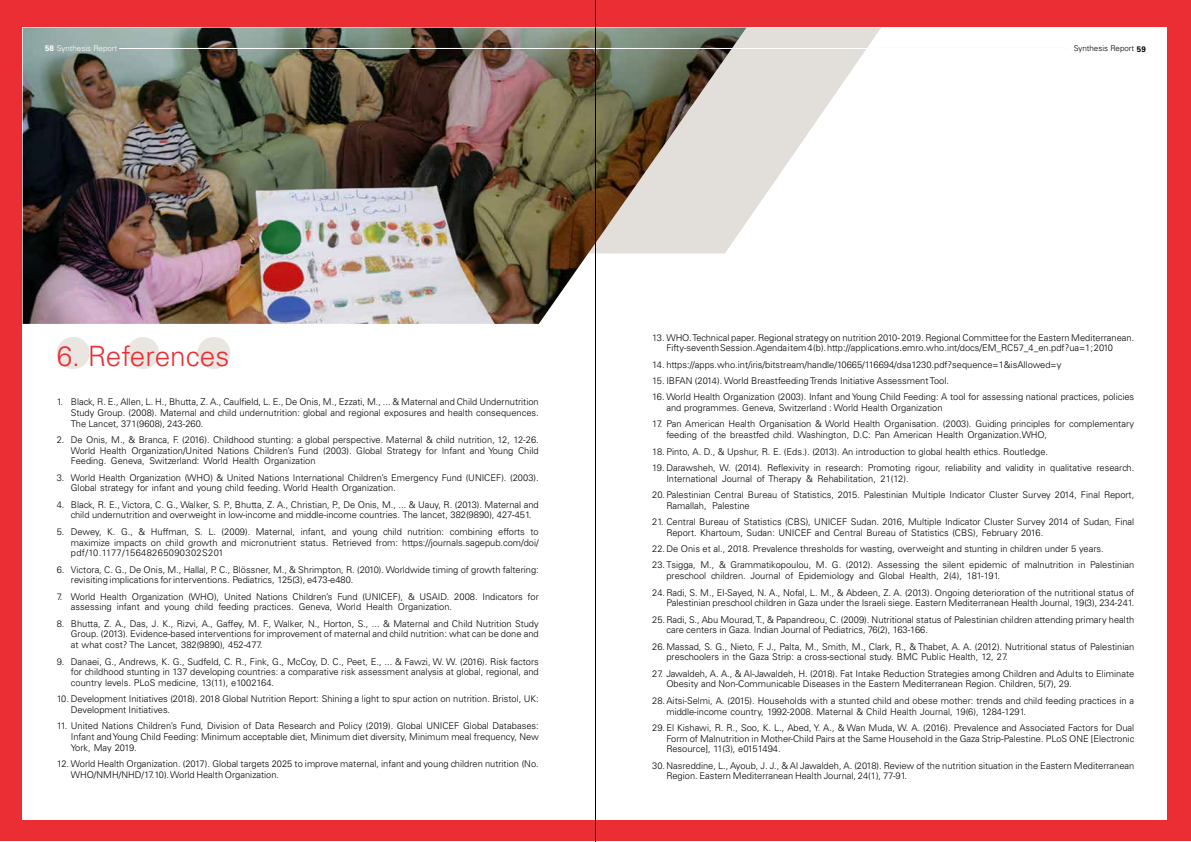
<style>
.page{position:relative;width:1191px;height:842px;background:#fff}
.page>*{position:absolute;margin:0;border:0;box-sizing:border-box;transform-origin:0 0}
.t1{font:300 28px "Univers LT Std";color:#eb2d34}
.t2{font:300 9.3px/10.7px "Univers LT Std";color:#000}
.t3{font:300 8px "Univers LT Std";color:#fff}
.t4{font:300 8px "Univers LT Std";color:#000}
.s1{font-weight:700}
</style>
<div class="page">
<div style="left:0;top:0;width:1191px;height:841px;background:#eb2d34"></div>
<div style="left:23px;top:28px;width:1143px;height:792px;background:#fff"></div>
<svg style="left:746px;top:28px;width:135px;height:195px;fill:#e3e0db"></svg>
<img style="left:23px;top:28px;width:723px;height:296px">
<svg style="left:143px;top:337px;width:16px;height:32px"></svg>
<hr style="left:73px;top:337px;width:1px;height:32px;background:#e9e6e2">
<hr style="left:213px;top:337px;width:1px;height:32px;background:#e9e6e2">
<hr style="left:119px;top:48px;width:947px;height:1px;background:#fff">
<hr style="left:595px;top:0;width:1px;height:842px;background:#000">
<p class="t3" style="left:45px;top:43px;width:74px"><span class="s1">58</span> Synthesis Report</p>
<p class="t4" style="left:1073px;top:43px;width:74px">Synthesis Report <span class="s1">59</span></p>
<h1 class="t1" style="left:57px;top:339px;width:174px">6. References</h1>
<p class="t2" style="left:71px;top:397px;width:469px;text-align:justify;text-indent:-14px">1. Black, R. E., Allen, L. H., Bhutta, Z. A., Caulfield, L. E., De Onis, M., Ezzati, M., ... &amp; Maternal and Child Undernutrition Study Group. (2008). Maternal and child undernutrition: global and regional exposures and health consequences.<br>The Lancet, 371(9608), 243-260.</p>
<p class="t2" style="left:71px;top:434px;width:469px;text-align:justify;text-indent:-14px">2. De Onis, M., &amp; Branca, F. (2016). Childhood stunting: a global perspective. Maternal &amp; child nutrition, 12, 12-26.<br>World Health Organization/United Nations Children’s Fund (2003). Global Strategy for Infant and Young Child Feeding. Geneva, Switzerland: World Health Organization</p>
<p class="t2" style="left:71px;top:472px;width:469px;text-indent:-14px">3. World Health Organization (WHO) &amp; United Nations International Children’s Emergency Fund (UNICEF). (2003).<br>Global strategy for infant and young child feeding. World Health Organization.</p>
<p class="t2" style="left:71px;top:499px;width:469px;text-indent:-14px">4. Black, R. E., Victora, C. G., Walker, S. P., Bhutta, Z. A., Christian, P., De Onis, M., ... &amp; Uauy, R. (2013). Maternal and child undernutrition and overweight in low-income and middle-income countries. The lancet, 382(9890), 427-451.</p>
<p class="t2" style="left:71px;top:526px;width:469px;text-align:justify;text-indent:-14px">5. Dewey, K. G., &amp; Huffman, S. L. (2009). Maternal, infant, and young child nutrition: combining efforts to maximize impacts on child growth and micronutrient status. Retrieved from: https://journals.sagepub.com/doi/ pdf/10.1177/15648265090302S201</p>
<p class="t2" style="left:71px;top:564px;width:469px;text-indent:-14px">6. Victora, C. G., De Onis, M., Hallal, P. C., Blössner, M., &amp; Shrimpton, R. (2010). Worldwide timing of growth faltering: revisiting implications for interventions. Pediatrics, 125(3), e473-e480.</p>
<p class="t2" style="left:71px;top:591px;width:469px;text-indent:-14px">7. World Health Organization (WHO), United Nations Children’s Fund (UNICEF), &amp; USAID. 2008. Indicators for assessing infant and young child feeding practices. Geneva, World Health Organization.</p>
<p class="t2" style="left:71px;top:618px;width:469px;text-align:justify;text-indent:-14px">8. Bhutta, Z. A., Das, J. K., Rizvi, A., Gaffey, M. F., Walker, N., Horton, S., ... &amp; Maternal and Child Nutrition Study Group. (2013). Evidence-based interventions for improvement of maternal and child nutrition: what can be done and at what cost? The Lancet, 382(9890), 452-477.</p>
<p class="t2" style="left:71px;top:656px;width:469px;text-align:justify;text-indent:-14px">9. Danaei, G., Andrews, K. G., Sudfeld, C. R., Fink, G., McCoy, D. C., Peet, E., ... &amp; Fawzi, W. W. (2016). Risk factors for childhood stunting in 137 developing countries: a comparative risk assessment analysis at global, regional, and country levels. PLoS medicine, 13(11), e1002164.</p>
<p class="t2" style="left:71px;top:694px;width:469px;text-indent:-14px">10. Development Initiatives (2018). 2018 Global Nutrition Report: Shining a light to spur action on nutrition. Bristol, UK:<br>Development Initiatives.</p>
<p class="t2" style="left:71px;top:721px;width:469px;text-align:justify;text-indent:-14px">11. United Nations Children’s Fund, Division of Data Research and Policy (2019). Global UNICEF Global Databases:<br>Infant and Young Child Feeding: Minimum acceptable diet, Minimum diet diversity, Minimum meal frequency, New York, May 2019.</p>
<p class="t2" style="left:71px;top:758px;width:469px;text-indent:-14px">12. World Health Organization. (2017). Global targets 2025 to improve maternal, infant and young children nutrition (No.<br>WHO/NMH/NHD/17.10). World Health Organization.</p>
<p class="t2" style="left:666px;top:332px;width:469px;text-indent:-14px">13. WHO. Technical paper. Regional strategy on nutrition 2010- 2019. Regional Committee for the Eastern Mediterranean.<br>Fifty-seventh Session. Agenda item 4 (b). http://applications.emro.who.int/docs/EM_RC57_4_en.pdf?ua=1; 2010</p>
<p class="t2" style="left:652px;top:359px;width:411px">14. https://apps.who.int/iris/bitstream/handle/10665/116694/dsa1230.pdf?sequence=1&amp;isAllowed=y</p>
<p class="t2" style="left:652px;top:375px;width:298px">15. IBFAN (2014). World Breastfeeding Trends Initiative Assessment Tool.</p>
<p class="t2" style="left:666px;top:392px;width:469px;text-indent:-14px">16. World Health Organization (2003). Infant and Young Child Feeding: A tool for assessing national practices, policies and programmes. Geneva, Switzerland : World Health Organization</p>
<p class="t2" style="left:666px;top:419px;width:469px;text-indent:-14px">17. Pan American Health Organisation &amp; World Health Organisation. (2003). Guiding principles for complementary feeding of the breastfed child. Washington, D.C: Pan American Health Organization.WHO,</p>
<p class="t2" style="left:652px;top:446px;width:397px">18. Pinto, A. D., &amp; Upshur, R. E. (Eds.). (2013). An introduction to global health ethics. Routledge.</p>
<p class="t2" style="left:666px;top:462px;width:469px;text-indent:-14px">19. Darawsheh, W. (2014). Reflexivity in research: Promoting rigour, reliability and validity in qualitative research.<br>International Journal of Therapy &amp; Rehabilitation, 21(12).</p>
<p class="t2" style="left:666px;top:489px;width:469px;text-indent:-14px">20.Palestinian Central Bureau of Statistics, 2015. Palestinian Multiple Indicator Cluster Survey 2014, Final Report,<br>Ramallah, Palestine</p>
<p class="t2" style="left:666px;top:516px;width:469px;text-indent:-14px">21. Central Bureau of Statistics (CBS), UNICEF Sudan. 2016, Multiple Indicator Cluster Survey 2014 of Sudan, Final<br>Report. Khartoum, Sudan: UNICEF and Central Bureau of Statistics (CBS), February 2016.</p>
<p class="t2" style="left:652px;top:541px;width:483px;line-height:16.4px">22.De Onis et al., 2018. Prevalence thresholds for wasting, overweight and stunting in children under 5 years.<br>23.Tsigga, M., &amp; Grammatikopoulou, M. G. (2012). Assessing the silent epidemic of malnutrition in Palestinian</p>
<p class="t2" style="left:652px;top:568px;width:483px;line-height:16.4px;text-indent:14px">preschool children. Journal of Epidemiology and Global Health, 2(4), 181-191.<br>24.Radi, S. M., El-Sayed, N. A., Nofal, L. M., &amp; Abdeen, Z. A. (2013). Ongoing deterioration of the nutritional status of</p>
<p class="t2" style="left:652px;top:595px;width:483px;line-height:16.4px;text-align:right">Palestinian preschool children in Gaza under the Israeli siege. Eastern Mediterranean Health Journal, 19(3), 234-241.<br>25.Radi, S., Abu Mourad, T., &amp; Papandreou, C. (2009). Nutritional status of Palestinian children attending primary health</p>
<p class="t2" style="left:652px;top:622px;width:483px;line-height:16.4px;text-indent:14px">care centers in Gaza. Indian Journal of Pediatrics, 76(2), 163-166.<br>26.Massad, S. G., Nieto, F. J., Palta, M., Smith, M., Clark, R., &amp; Thabet, A. A. (2012). Nutritional status of Palestinian</p>
<p class="t2" style="left:666px;top:652px;width:343px">preschoolers in the Gaza Strip: a cross-sectional study. BMC Public Health, 12, 27.</p>
<p class="t2" style="left:666px;top:668px;width:469px;text-indent:-14px">27. Jawaldeh, A. A., &amp; Al-Jawaldeh, H. (2018). Fat Intake Reduction Strategies among Children and Adults to Eliminate<br>Obesity and Non-Communicable Diseases in the Eastern Mediterranean Region. Children, 5(7), 29.</p>
<p class="t2" style="left:666px;top:695px;width:469px;text-indent:-14px">28.Aitsi-Selmi, A. (2015). Households with a stunted child and obese mother: trends and child feeding practices in a middle-income country, 1992-2008. Maternal &amp; Child Health Journal, 19(6), 1284-1291.</p>
<p class="t2" style="left:666px;top:722px;width:469px;text-align:justify;text-indent:-14px">29.El Kishawi, R. R., Soo, K. L., Abed, Y. A., &amp; Wan Muda, W. A. (2016). Prevalence and Associated Factors for Dual Form of Malnutrition in Mother-Child Pairs at the Same Household in the Gaza Strip-Palestine. PLoS ONE [Electronic Resource], 11(3), e0151494.</p>
<p class="t2" style="left:666px;top:760px;width:469px;text-indent:-14px">30.Nasreddine, L., Ayoub, J. J., &amp; Al Jawaldeh, A. (2018). Review of the nutrition situation in the Eastern Mediterranean<br>Region. Eastern Mediterranean Health Journal, 24(1), 77-91.</p>
</div>
